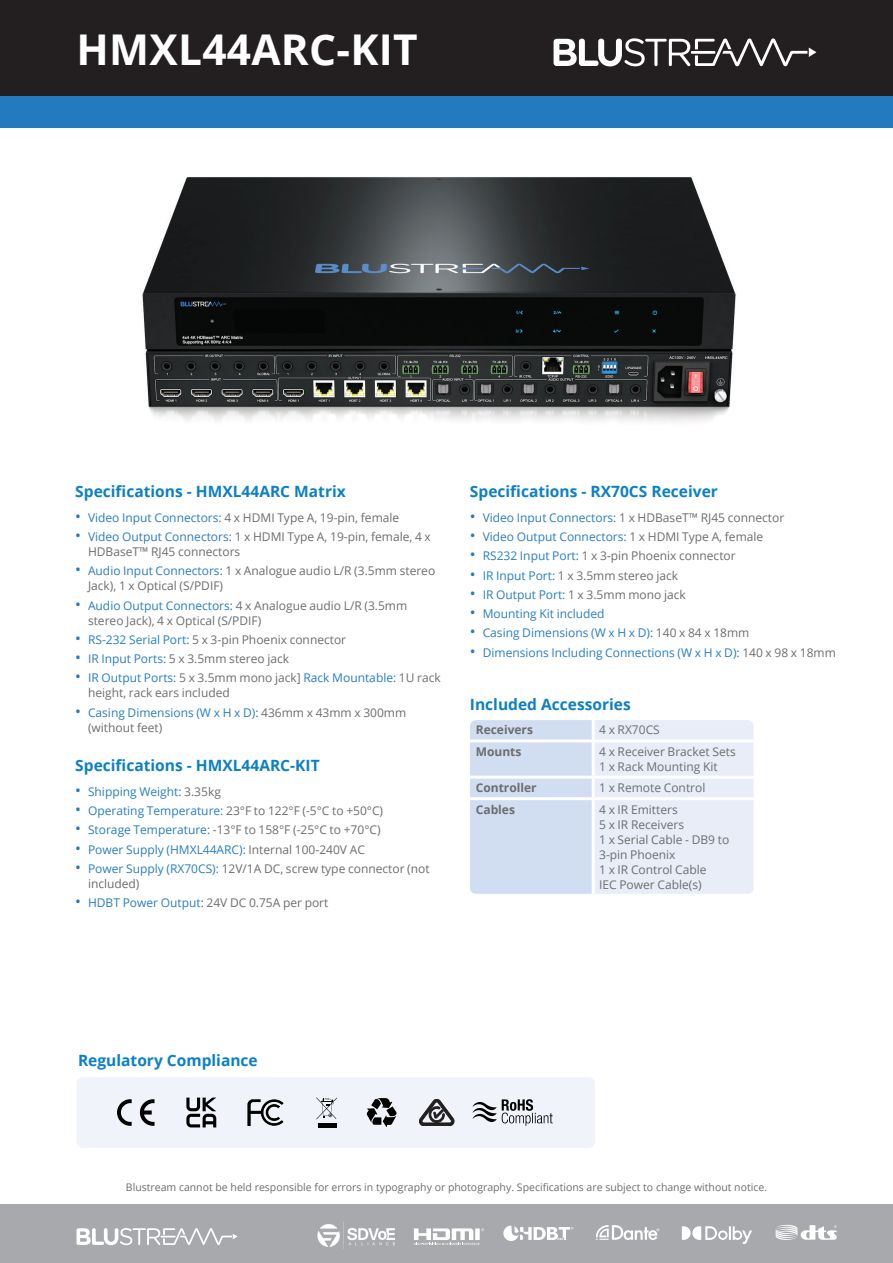
<style>
.page{position:relative;width:893px;height:1263px;background:#fff}
.page>*{position:absolute;margin:0;border:0;box-sizing:border-box;transform-origin:0 0}
.t1{font:700 42.45px "Open Sans";letter-spacing:.005em;color:#fff}
.t2{font:700 15.6px "Open Sans";color:#0c80c4}
.t3{font:12px/15px "Open Sans";color:#6c6d70}
.t4{font:12px "Open Sans";color:#287ec2}
.t5{font:700 12px "Open Sans";color:#6c6d70}
.t6{font:10.5px "Open Sans";color:#6c6d70}
.s1{font-size:15.6px;color:#247abf}
.s2{color:#287ec2}
.s3{color:#6c6d70}
</style>
<div class="page">
<div style="left:0;top:0;width:893px;height:96px;background:#231f20"></div>
<div style="left:0;top:96px;width:893px;height:31px;background:#247abf"></div>
<div style="left:0;top:1205px;width:893px;height:58px;background:#a8a9ad"></div>
<svg style="left:77px;top:1228px;width:160px;height:18px"></svg>
<svg style="left:503px;top:1225px;width:70px;height:16px"></svg>
<svg style="left:414px;top:1228px;width:70px;height:17px"></svg>
<svg style="left:596px;top:1225px;width:63px;height:15px"></svg>
<svg style="left:682px;top:1226px;width:70px;height:18px"></svg>
<svg style="left:776px;top:1225px;width:61px;height:15px"></svg>
<img style="left:317px;top:1222px;width:78px;height:27px">
<svg style="left:554px;top:38px;width:262px;height:29px"></svg>
<svg style="left:470px;top:721px;width:284px;height:173px;background:#dee6f4"></svg>
<hr style="left:592px;top:720px;width:3px;height:19px;background:#fff">
<hr style="left:592px;top:742px;width:3px;height:34px;background:#fff">
<hr style="left:470px;top:739px;width:123px;height:3px;background:#fff">
<hr style="left:593px;top:739px;width:161px;height:3px;background:#fff">
<hr style="left:470px;top:776px;width:123px;height:3px;background:#fff">
<hr style="left:593px;top:776px;width:161px;height:3px;background:#fff">
<hr style="left:592px;top:779px;width:3px;height:18px;background:#fff">
<hr style="left:470px;top:797px;width:123px;height:3px;background:#fff">
<hr style="left:593px;top:797px;width:161px;height:3px;background:#fff">
<hr style="left:592px;top:800px;width:3px;height:94px;background:#fff">
<img style="left:142px;top:177px;width:594px;height:245px">
<div style="left:77px;top:1077px;width:518px;height:71px;background:#f0f3f9;border-radius:6px"></div>
<img style="left:247px;top:1099px;width:37px;height:27px">
<svg style="left:367px;top:1098px;width:30px;height:29px"></svg>
<svg style="left:473px;top:1099px;width:80px;height:27px"></svg>
<svg style="left:117px;top:1099px;width:15px;height:27px"></svg>
<svg style="left:140px;top:1099px;width:15px;height:27px"></svg>
<svg style="left:186px;top:1097px;width:30px;height:30px"></svg>
<svg style="left:316px;top:1097px;width:21px;height:31px"></svg>
<svg style="left:419px;top:1099px;width:35px;height:27px"></svg>
<h1 class="t1" style="left:77px;top:19px;width:343px">HMXL44ARC-KIT</h1>
<h2 class="t2" style="left:75px;top:480px;width:272px">Specifications - HMXL44ARC Matrix</h2>
<p class="t3" style="left:75px;top:510px;width:325px"><span class="s1">•</span> <span class="s2">Video Input Connectors:</span> 4 x HDMI Type A, 19-pin, female</p>
<p class="t3" style="left:88px;top:529px;width:344px;text-indent:-13px"><span class="s1">•</span> <span class="s2">Video Output Connectors:</span> 1 x HDMI Type A, 19-pin, female, 4 x<br>HDBaseT™ RJ45 connectors</p>
<p class="t3" style="left:88px;top:563px;width:349px;text-indent:-13px"><span class="s1">•</span> <span class="s2">Audio Input Connectors:</span> 1 x Analogue audio L/R (3.5mm stereo<br>Jack), 1 x Optical (S/PDIF)</p>
<p class="t3" style="left:88px;top:597px;width:321px;text-indent:-13px"><span class="s1">•</span> <span class="s2">Audio Output Connectors:</span> 4 x Analogue audio L/R (3.5mm stereo Jack), 4 x Optical (S/PDIF)</p>
<p class="t3" style="left:75px;top:632px;width:272px"><span class="s1">•</span> <span class="s2">RS-232 Serial Port:</span> 5 x 3-pin Phoenix connector</p>
<p class="t3" style="left:75px;top:651px;width:215px"><span class="s1">•</span> <span class="s2">IR Input Ports:</span> 5 x 3.5mm stereo jack</p>
<p class="t3" style="left:88px;top:670px;width:354px;text-indent:-13px"><span class="s1">•</span> <span class="s2">IR Output Ports:</span> 5 x 3.5mm mono jack] <span class="s2">Rack Mountable:</span> 1U rack height, rack ears included</p>
<p class="t3" style="left:88px;top:704px;width:320px;text-indent:-13px"><span class="s1">•</span> <span class="s2">Casing Dimensions (W x H x D):</span> 436mm x 43mm x 300mm (without feet)</p>
<h2 class="t2" style="left:75px;top:754px;width:246px">Specifications - HMXL44ARC-KIT</h2>
<p class="t4" style="left:75px;top:783px;width:147px"><span class="s1">•</span> Shipping Weight: <span class="s3">3.35kg</span></p>
<p class="t3" style="left:75px;top:803px;width:309px"><span class="s1">•</span> <span class="s2">Operating Temperature:</span> 23°F to 122°F (-5°C to +50°C)</p>
<p class="t3" style="left:75px;top:822px;width:307px"><span class="s1">•</span> <span class="s2">Storage Temperature:</span> -13°F to 158°F (-25°C to +70°C)</p>
<p class="t4" style="left:75px;top:841px;width:291px"><span class="s1">•</span> Power Supply (HMXL44ARC): <span class="s3">Internal 100-240V AC</span></p>
<p class="t3" style="left:88px;top:861px;width:343px;text-indent:-13px"><span class="s1">•</span> <span class="s2">Power Supply (RX70CS):</span> 12V/1A DC, screw type connector (not included)</p>
<p class="t3" style="left:75px;top:895px;width:255px"><span class="s1">•</span> <span class="s2">HDBT Power Output:</span> 24V DC 0.75A per port</p>
<h2 class="t2" style="left:470px;top:480px;width:249px">Specifications - RX70CS Receiver</h2>
<p class="t3" style="left:470px;top:510px;width:316px"><span class="s1">•</span> <span class="s2">Video Input Connectors:</span> 1 x HDBaseT™ RJ45 connector</p>
<p class="t4" style="left:470px;top:528px;width:295px"><span class="s1">•</span> Video Output Connectors: <span class="s3">1 x HDMI Type A, female</span></p>
<p class="t3" style="left:470px;top:548px;width:267px"><span class="s1">•</span> <span class="s2">RS232 Input Port:</span> 1 x 3-pin Phoenix connector</p>
<p class="t3" style="left:470px;top:567px;width:210px"><span class="s1">•</span> <span class="s2">IR Input Port:</span> 1 x 3.5mm stereo jack</p>
<p class="t3" style="left:470px;top:587px;width:217px"><span class="s1">•</span> <span class="s2">IR Output Port:</span> 1 x 3.5mm mono jack</p>
<p class="t4" style="left:470px;top:605px;width:136px"><span class="s1">•</span> Mounting Kit included</p>
<p class="t4" style="left:470px;top:625px;width:281px"><span class="s1">•</span> Casing Dimensions (W x H x D): <span class="s3">140 x 84 x 18mm</span></p>
<p class="t4" style="left:470px;top:644px;width:367px"><span class="s1">•</span> Dimensions Including Connections (W x H x D): <span class="s3">140 x 98 x 18mm</span></p>
<h2 class="t2" style="left:470px;top:693px;width:162px">Included Accessories</h2>
<p class="t5" style="left:476px;top:721px;width:59px">Receivers</p>
<p class="t3" style="left:599px;top:721px;width:62px">4 x RX70CS</p>
<p class="t5" style="left:476px;top:743px;width:47px">Mounts</p>
<p class="t3" style="left:599px;top:744px;width:138px">4 x Receiver Bracket Sets<br>1 x Rack Mounting Kit</p>
<p class="t5" style="left:476px;top:779px;width:62px">Controller</p>
<p class="t3" style="left:599px;top:780px;width:108px">1 x Remote Control</p>
<p class="t5" style="left:476px;top:801px;width:41px">Cables</p>
<p class="t3" style="left:599px;top:802px;width:132px">4 x IR Emitters<br>5 x IR Receivers<br>1 x Serial Cable - DB9 to<br>3-pin Phoenix<br>1 x IR Control Cable<br>IEC Power Cable(s)</p>
<h2 class="t2" style="left:78px;top:1050px;width:181px">Regulatory Compliance</h2>
<p class="t6" style="left:126px;top:1179px;width:643px">Blustream cannot be held responsible for errors in typography or photography. Specifications are subject to change without notice.</p>
</div>
